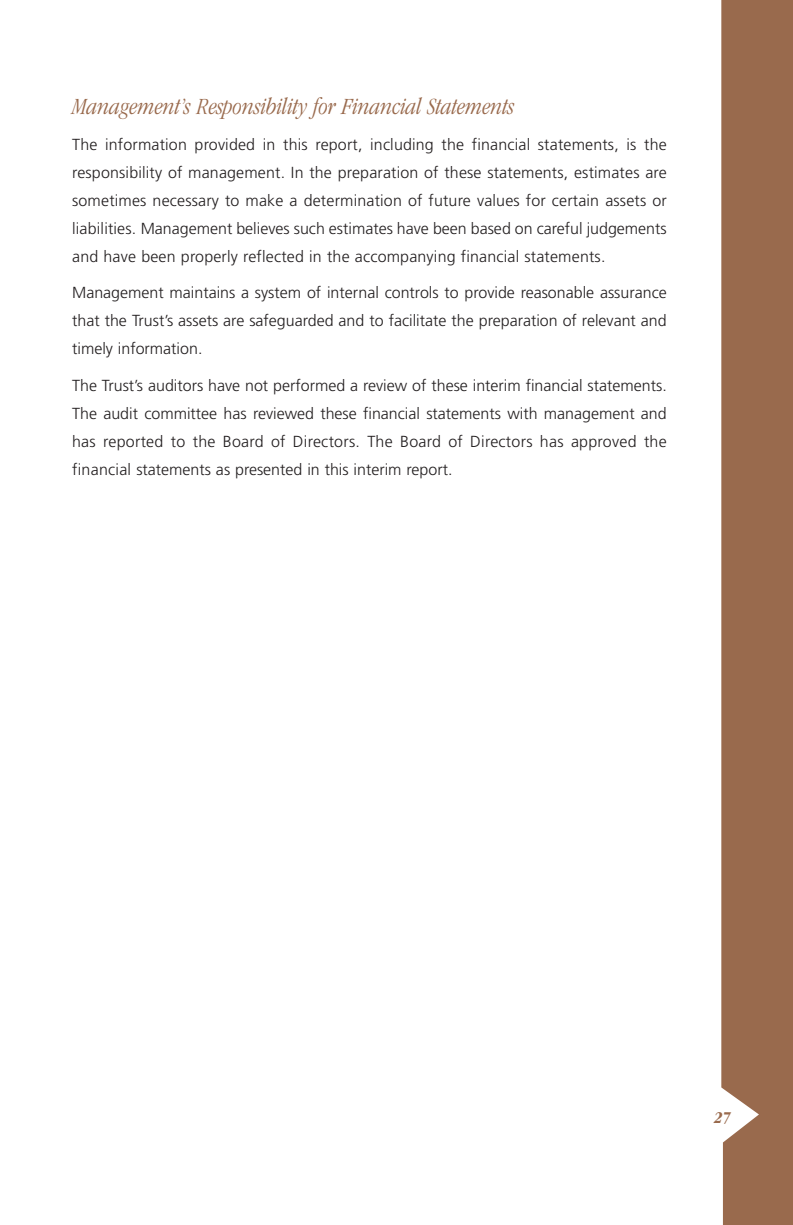
<style>
.page{position:relative;width:793px;height:1225px;background:#fff}
.page>*{position:absolute;margin:0;border:0;box-sizing:border-box;transform-origin:0 0}
.t1{font:italic 300 condensed 24px "Garamond";color:#996a4d}
.t2{font:italic 700 condensed 17px "Garamond";color:#996a4d}
.t3{font:300 16px/28px "Frutiger";color:#231f20;text-align:justify}
</style>
<div class="page">
<div style="left:721px;top:0;width:71px;height:1224px;background:#996a4d"></div>
<h1 class="t1" style="left:72px;top:97px;width:443px">Management’s Responsibility for Financial Statements</h1>
<p class="t3" style="left:72px;top:132px;width:596px">The information provided in this report, including the financial statements, is the responsibility of management. In the preparation of these statements, estimates are sometimes necessary to make a determination of future values for certain assets or liabilities. Management believes such estimates have been based on careful judgements and have been properly reflected in the accompanying financial statements.</p>
<p class="t3" style="left:72px;top:280px;width:595px">Management maintains a system of internal controls to provide reasonable assurance that the Trust’s assets are safeguarded and to facilitate the preparation of relevant and timely information.</p>
<p class="t3" style="left:72px;top:372px;width:596px">The Trust’s auditors have not performed a review of these interim financial statements.<br>The audit committee has reviewed these financial statements with management and has reported to the Board of Directors. The Board of Directors has approved the financial statements as presented in this interim report.</p>
<p class="t2" style="left:713px;top:1111px;width:18px">27</p>
</div>
